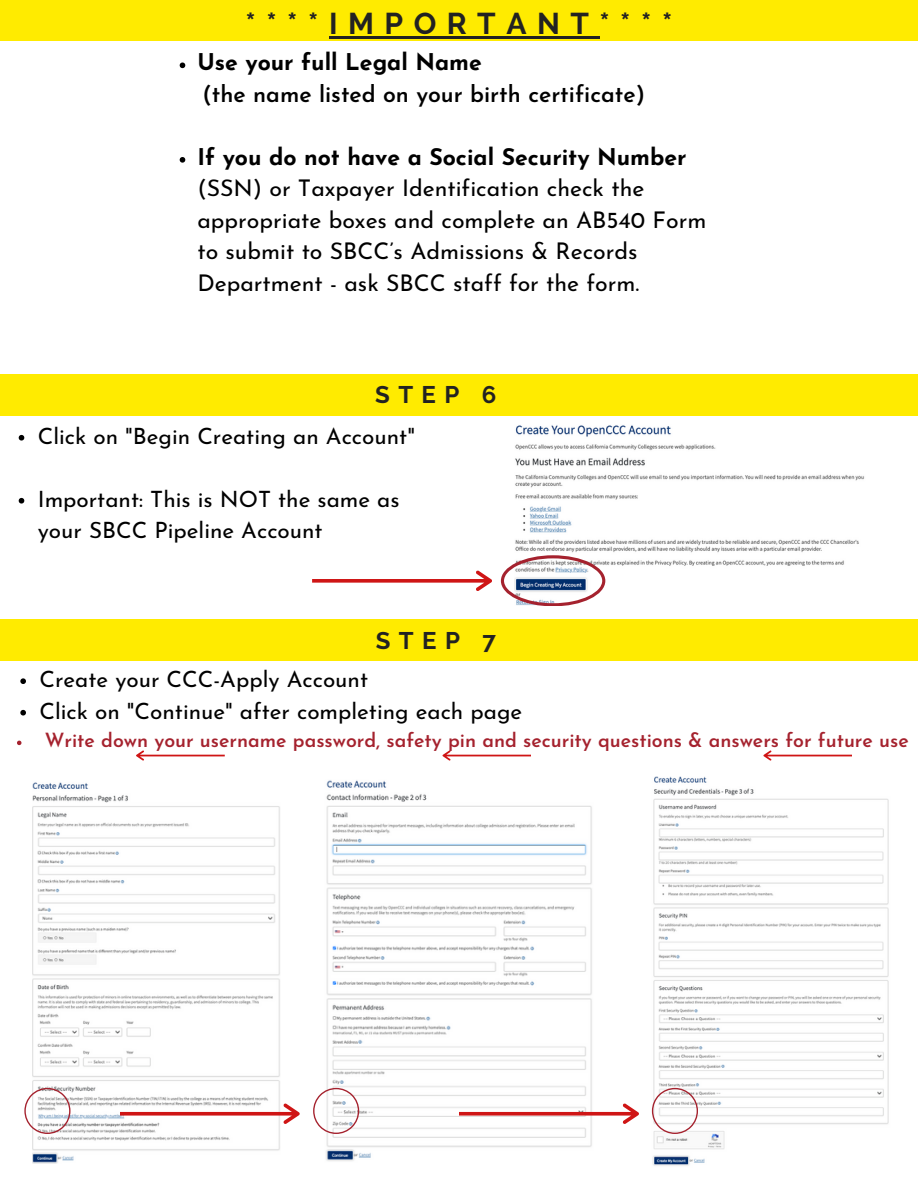
<style>
.page{position:relative;width:918px;height:1188px;background:#fff}
.page>*{position:absolute;margin:0;border:0;box-sizing:border-box;transform-origin:0 0}
.t1{font:700 30px "Raleway";letter-spacing:.35em;color:#222}
.t2{font:700 24px "Raleway";letter-spacing:.35em;color:#222}
.t3{font:23.1px/31.5px "Josefin Sans";color:#000}
.t4{font:600 23.1px "Josefin Sans";color:#000}
.t5{font:700 23.1px "Josefin Sans";color:#000}
.t6{font:22.5px/31.5px "Josefin Sans";color:#000}
.t7{font:600 19.5px "Josefin Sans";color:#a5222e}
.s1{font-weight:700}
</style>
<div class="page">
<div style="left:0;top:0;width:918px;height:41px;background:#ffeb00"></div>
<div style="left:0;top:375px;width:918px;height:40px;background:#ffeb00"></div>
<svg style="left:312px;top:571px;width:180px;height:20px"></svg>
<div style="left:0;top:620px;width:918px;height:40px;background:#ffeb00"></div>
<img style="left:515px;top:425px;width:350px;height:158px">
<svg style="left:501px;top:555px;width:104px;height:51px"></svg>
<img style="left:326px;top:780px;width:266px;height:381px">
<img style="left:32px;top:782px;width:248px;height:382px">
<svg style="left:120px;top:1104px;width:180px;height:20px"></svg>
<svg style="left:24px;top:1088px;width:47px;height:46px"></svg>
<img style="left:652px;top:776px;width:237px;height:390px">
<svg style="left:19px;top:435px;width:5px;height:6px"></svg>
<svg style="left:19px;top:498px;width:5px;height:6px"></svg>
<hr style="left:329px;top:36px;width:270px;height:2px;background:#222">
<svg style="left:20px;top:678px;width:6px;height:6px"></svg>
<svg style="left:20px;top:710px;width:6px;height:6px"></svg>
<svg style="left:313px;top:1088px;width:46px;height:46px"></svg>
<svg style="left:180px;top:63px;width:5px;height:5px"></svg>
<svg style="left:180px;top:157px;width:5px;height:6px"></svg>
<svg style="left:652px;top:1088px;width:46px;height:46px"></svg>
<svg style="left:459px;top:1104px;width:180px;height:20px"></svg>
<svg style="left:136px;top:751px;width:89px;height:10px"></svg>
<svg style="left:443px;top:751px;width:88px;height:10px"></svg>
<svg style="left:763px;top:751px;width:89px;height:10px"></svg>
<svg style="left:17px;top:741px;width:4px;height:4px"></svg>
<h4 class="t1" style="left:246px;top:6px;width:428px">****IMPORTANT****</h4>
<p class="t5" style="left:197px;top:53px;width:286px">Use your full Legal Name</p>
<h2 class="t4" style="left:203px;top:85px;width:444px">(the name listed on your birth certificate)</h2>
<h4 class="t3" style="left:197px;top:143px;width:510px"><span class="s1">If you do not have a Social Security Number </span>(SSN) or Taxpayer Identification check the appropriate boxes and complete an AB540 Form to submit to SBCC’s Admissions &amp; Records Department - ask SBCC staff for the form.</h4>
<h2 class="t2" style="left:375px;top:381px;width:123px">STEP 6</h2>
<h4 class="t6" style="left:38px;top:423px;width:379px">Click on "Begin Creating an Account"</h4>
<p class="t6" style="left:38px;top:486px;width:363px">Important: This is NOT the same as your SBCC Pipeline Account</p>
<h4 class="t2" style="left:376px;top:626px;width:122px">STEP 7</h4>
<p class="t6" style="left:39px;top:666px;width:330px">Create your CCC-Apply Account</p>
<p class="t6" style="left:39px;top:698px;width:484px">Click on "Continue" after completing each page</p>
<h4 class="t7" style="left:45px;top:733px;width:866px">Write down your username password, safety pin and security questions &amp; answers for future use</h4>
</div>
